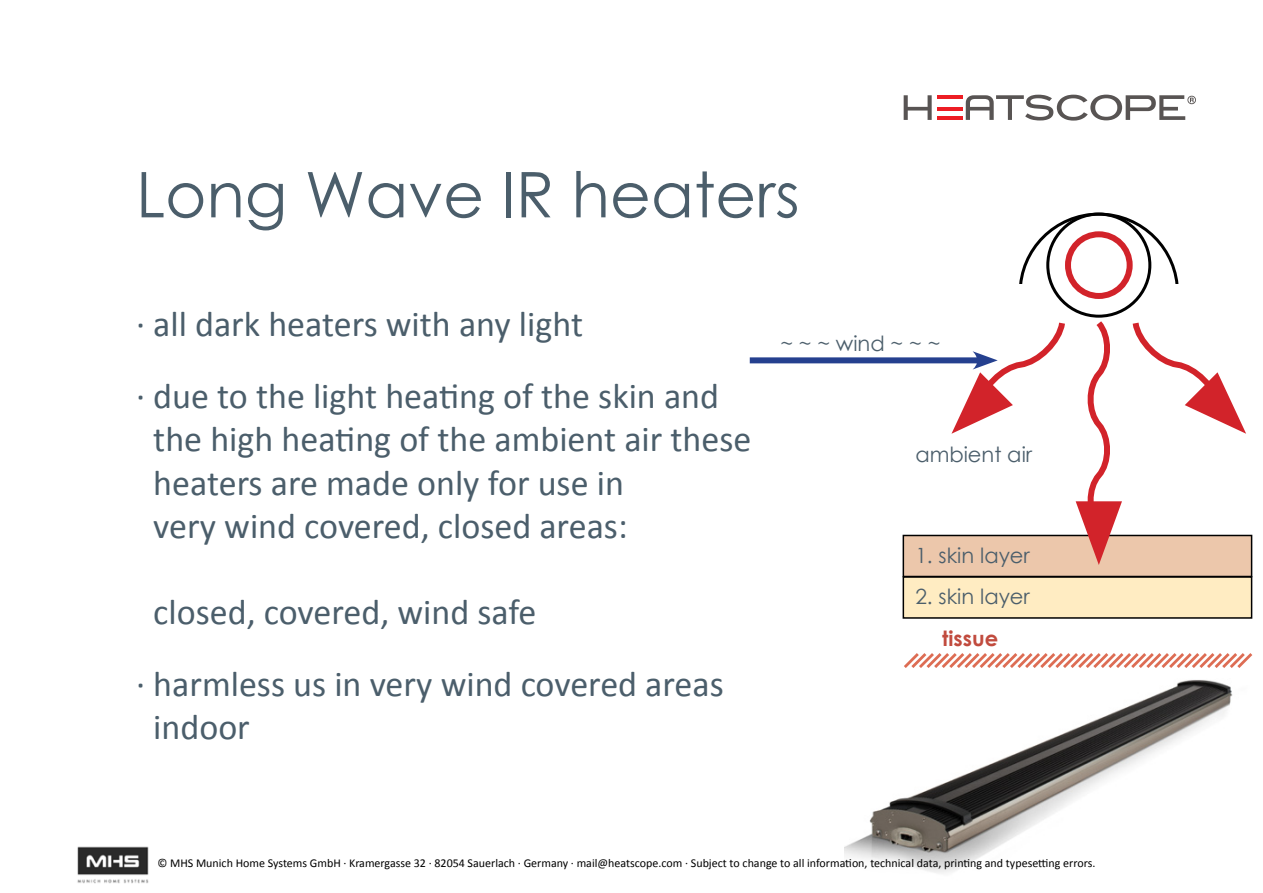
<style>
.page{position:relative;width:1263px;height:893px;background:#fff}
.page>*{position:absolute;margin:0;border:0;box-sizing:border-box;transform-origin:0 0}
.t1{font:63px "Century Gothic";color:#4b5e6b}
.t2{font:36px/72px "Calibri";color:#4b5e6b}
.t3{font:21px "Century Gothic";color:#4b5e6b}
.t4{font:700 21px "Century Gothic";color:#c14b3e}
.t5{font:12px "Calibri";color:#000}
</style>
<div class="page">
<svg style="left:904px;top:95px;width:292px;height:26px"></svg>
<hr style="left:937px;top:116px;width:26px;height:4px;background:#ed1d24">
<hr style="left:937px;top:107px;width:26px;height:4px;background:#ed1d24">
<hr style="left:937px;top:95px;width:26px;height:4px;background:#ed1d24">
<img style="left:844px;top:680px;width:389px;height:193px">
<div style="left:1065px;top:231px;width:68px;height:68px;border:6px solid #d2232a;border-radius:50%"></div>
<div style="left:1046px;top:213px;width:105px;height:105px;border:3px solid #000;border-radius:50%"></div>
<div style="left:903px;top:577px;width:348px;height:41px;background:#ffecc2"></div>
<div style="left:902px;top:576px;width:350px;height:43px;border:2px solid #000"></div>
<div style="left:903px;top:535px;width:348px;height:41px;background:#ecc7ab"></div>
<div style="left:902px;top:535px;width:350px;height:42px;border:2px solid #000"></div>
<svg style="left:1076px;top:315px;width:46px;height:250px"></svg>
<svg style="left:1132px;top:322px;width:114px;height:112px"></svg>
<div style="left:750px;top:357px;width:233px;height:6px;background:#25408f"></div>
<svg style="left:951px;top:322px;width:114px;height:112px"></svg>
<svg style="left:904px;top:653px;width:349px;height:15px"></svg>
<img style="left:77px;top:846px;width:72px;height:38px">
<h1 class="t1" style="left:136px;top:151px;width:665px">Long Wave IR heaters</h1>
<p class="t2" style="left:136px;top:288px;width:584px">· all dark heaters with any light<br>· due to the light heating of the skin and</p>
<p class="t2" style="left:153px;top:418px;width:600px;line-height:43.2px">the high heating of the ambient air these heaters are made only for use in<br>very wind covered, closed areas:</p>
<p class="t2" style="left:136px;top:576px;width:589px;text-indent:17px">closed, covered, wind safe<br>· harmless us in very wind covered areas</p>
<p class="t2" style="left:153px;top:692px;width:98px">indoor</p>
<p class="t3" style="left:780px;top:329px;width:162px">~ ~ ~ wind ~ ~ ~</p>
<p class="t3" style="left:915px;top:440px;width:118px">ambient air</p>
<p class="t3" style="left:915px;top:540px;width:116px">1. skin layer</p>
<p class="t3" style="left:915px;top:582px;width:116px">2. skin layer</p>
<p class="t4" style="left:942px;top:622px;width:57px">tissue</p>
<p class="t5" style="left:157px;top:855px;width:939px">© MHS Munich Home Systems GmbH · Kramergasse 32 · 82054 Sauerlach · Germany · mail@heatscope.com · Subject to change to all information, technical data, printing and typesetting errors.</p>
</div>
